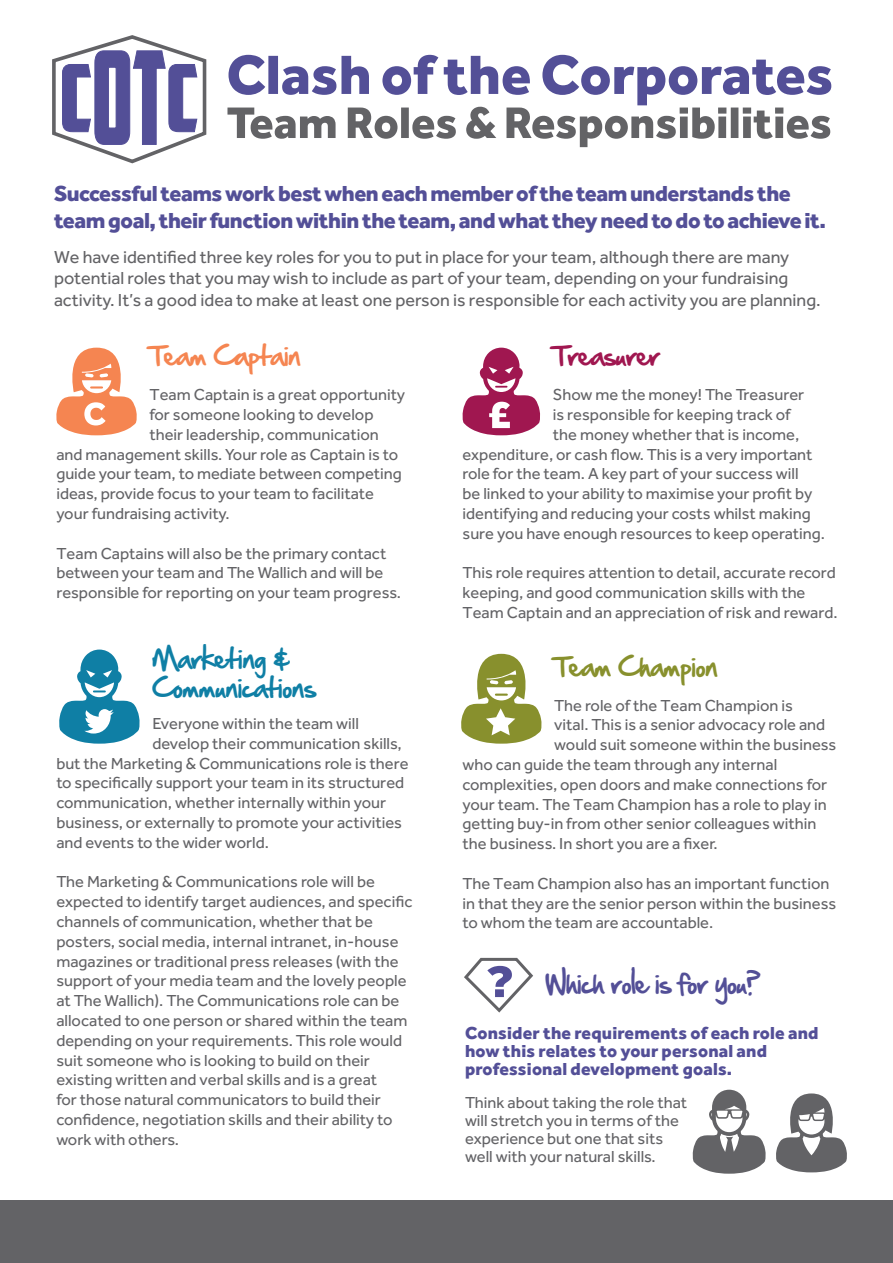
<style>
.page{position:relative;width:893px;height:1263px;background:#fff}
.page>*{position:absolute;margin:0;border:0;box-sizing:border-box;transform-origin:0 0}
.t1{font:24px/28.8px "Hand Of Sean";color:#0f7fa5}
.t2{font:24px "Hand Of Sean";color:#534f97}
.t3{font:24px "Hand Of Sean";color:#88902d}
.t4{font:24px "Hand Of Sean";color:#f58551}
.t5{font:24px "Hand Of Sean";color:#a01750}
.t6{font:800 22.5px/27px "Effra";letter-spacing:-.02em;color:#534f97}
.t7{font:18px/21.6px "Effra";color:#636366}
.t8{font:800 18px/18px "Effra";letter-spacing:.01em;color:#534f97}
.t9{font:16.5px/19.8px "Effra";color:#636366}
</style>
<div class="page">
<svg style="left:52px;top:35px;width:155px;height:129px"></svg>
<svg style="left:227px;top:55px;width:604px;height:92px"></svg>
<svg style="left:59px;top:649px;width:81px;height:95px"></svg>
<svg style="left:462px;top:348px;width:78px;height:87px"></svg>
<div style="left:0;top:1201px;width:893px;height:62px;background:#636366"></div>
<svg style="left:56px;top:348px;width:81px;height:87px"></svg>
<svg style="left:461px;top:654px;width:81px;height:90px"></svg>
<svg style="left:464px;top:957px;width:69px;height:56px"></svg>
<svg style="left:692px;top:1090px;width:74px;height:84px"></svg>
<svg style="left:776px;top:1093px;width:71px;height:79px"></svg>
<p class="t6" style="left:54px;top:179px;width:774px">Successful teams work best when each member of the team understands the team goal, their function within the team, and what they need to do to achieve it.</p>
<p class="t7" style="left:54px;top:246px;width:768px">We have identified three key roles for you to put in place for your team, although there are many potential roles that you may wish to include as part of your team, depending on your fundraising activity. It’s a good idea to make at least one person is responsible for each activity you are planning.</p>
<p class="t4" style="left:150px;top:334px;width:153px">Team Captain</p>
<p class="t9" style="left:150px;top:384px;width:257px">Team Captain is a great opportunity</p>
<p class="t9" style="left:150px;top:404px;width:226px">for someone looking to develop</p>
<p class="t9" style="left:150px;top:424px;width:231px">their leadership, communication</p>
<p class="t9" style="left:56px;top:444px;width:343px">and management skills. Your role as Captain is to</p>
<p class="t9" style="left:56px;top:464px;width:347px">guide your team, to mediate between competing</p>
<p class="t9" style="left:56px;top:483px;width:319px">ideas, provide focus to your team to facilitate</p>
<p class="t9" style="left:56px;top:503px;width:175px">your fundraising activity.</p>
<p class="t9" style="left:56px;top:543px;width:346px">Team Captains will also be the primary contact between your team and The Wallich and will be responsible for reporting on your team progress.</p>
<p class="t1" style="left:152px;top:644px;width:165px">Marketing &amp;<br>Communications</p>
<p class="t9" style="left:152px;top:713px;width:208px">Everyone within the team will</p>
<p class="t9" style="left:152px;top:733px;width:251px">develop their communication skills,</p>
<p class="t9" style="left:56px;top:753px;width:354px">but the Marketing &amp; Communications role is there</p>
<p class="t9" style="left:56px;top:773px;width:349px">to specifically support your team in its structured</p>
<p class="t9" style="left:56px;top:792px;width:331px">communication, whether internally within your</p>
<p class="t9" style="left:56px;top:812px;width:347px">business, or externally to promote your activities</p>
<p class="t9" style="left:56px;top:832px;width:214px">and events to the wider world.</p>
<p class="t9" style="left:56px;top:872px;width:358px">The Marketing &amp; Communications role will be expected to identify target audiences, and specific channels of communication, whether that be posters, social media, internal intranet, in-house magazines or traditional press releases (with the support of your media team and the lovely people at The Wallich). The Communications role can be allocated to one person or shared within the team depending on your requirements. This role would suit someone who is looking to build on their existing written and verbal skills and is a great<br>for those natural communicators to build their confidence, negotiation skills and their ability to work with others.</p>
<p class="t5" style="left:553px;top:334px;width:109px">Treasurer</p>
<p class="t9" style="left:553px;top:384px;width:253px">Show me the money! The Treasurer</p>
<p class="t9" style="left:553px;top:404px;width:239px">is responsible for keeping track of</p>
<p class="t9" style="left:553px;top:424px;width:248px">the money whether that is income,</p>
<p class="t9" style="left:463px;top:444px;width:352px">expenditure, or cash flow. This is a very important</p>
<p class="t9" style="left:463px;top:464px;width:338px">role for the team. A key part of your success will</p>
<p class="t9" style="left:463px;top:483px;width:351px">be linked to your ability to maximise your profit by</p>
<p class="t9" style="left:463px;top:503px;width:350px">identifying and reducing your costs whilst making</p>
<p class="t9" style="left:463px;top:523px;width:364px">sure you have enough resources to keep operating.</p>
<p class="t9" style="left:463px;top:563px;width:377px">This role requires attention to detail, accurate record keeping, and good communication skills with the<br>Team Captain and an appreciation of risk and reward.</p>
<p class="t3" style="left:554px;top:645px;width:165px">Team Champion</p>
<p class="t9" style="left:554px;top:695px;width:240px">The role of the Team Champion is</p>
<p class="t9" style="left:554px;top:715px;width:272px">vital. This is a senior advocacy role and</p>
<p class="t9" style="left:554px;top:734px;width:284px">would suit someone within the business</p>
<p class="t9" style="left:463px;top:754px;width:316px">who can guide the team through any internal</p>
<p class="t9" style="left:463px;top:774px;width:366px">complexities, open doors and make connections for</p>
<p class="t9" style="left:463px;top:794px;width:366px">your team. The Team Champion has a role to play in</p>
<p class="t9" style="left:463px;top:814px;width:355px">getting buy-in from other senior colleagues within</p>
<p class="t9" style="left:463px;top:833px;width:257px">the business. In short you are a fixer.</p>
<p class="t9" style="left:463px;top:873px;width:375px">The Team Champion also has an important function in that they are the senior person within the business to whom the team are accountable.</p>
<p class="t2" style="left:545px;top:961px;width:216px">Which role is for you?</p>
<p class="t8" style="left:465px;top:1024px;width:355px">Consider the requirements of each role and how this relates to your personal and professional development goals.</p>
<p class="t9" style="left:465px;top:1094px;width:224px;line-height:18px">Think about taking the role that will stretch you in terms of the experience but one that sits well with your natural skills.</p>
</div>
